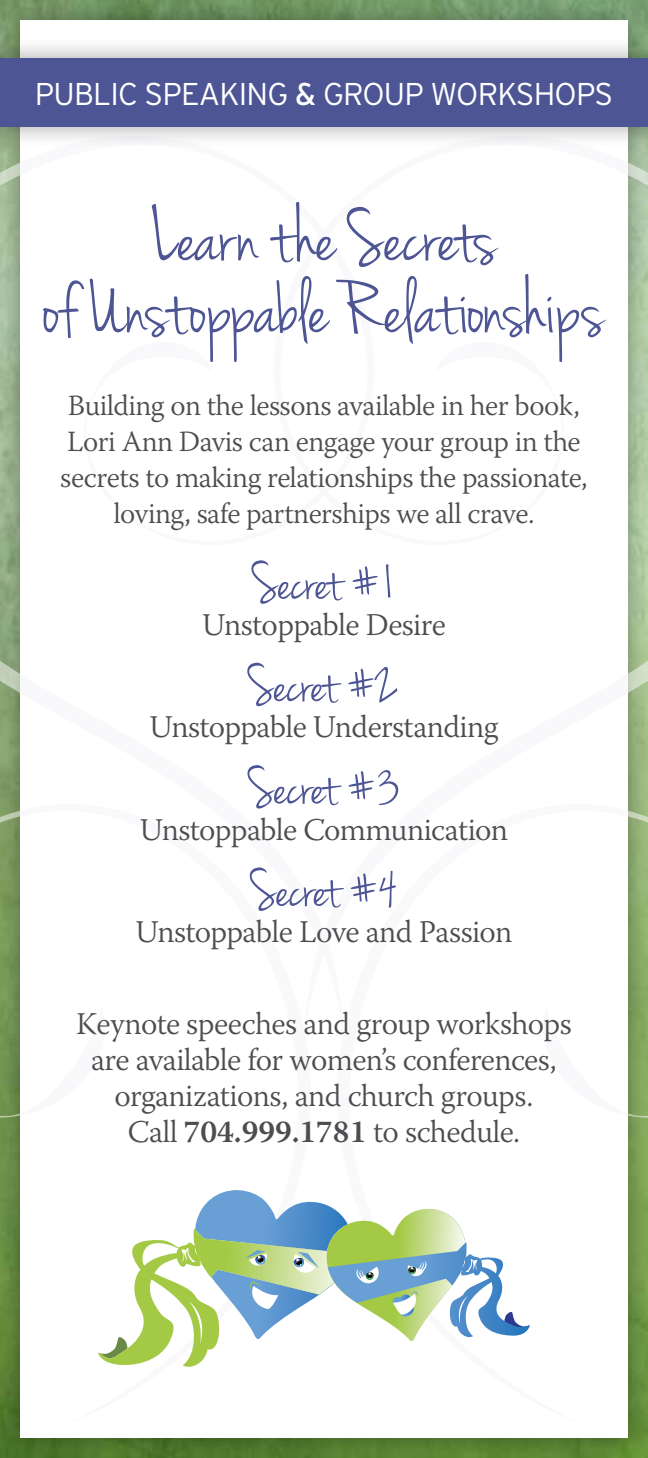
<style>
.page{position:relative;width:648px;height:1458px;background:#fff}
.page>*{position:absolute;margin:0;border:0;box-sizing:border-box;transform-origin:0 0}
.t1{font:81px/72px "Jenna Sue";letter-spacing:-.01em;color:#4d5594;text-align:center}
.t2{font:58.5px "Jenna Sue";letter-spacing:-.02em;color:#4d5594}
.t3{font:300 31.5px/36px "Warnock Pro";letter-spacing:-.02em;color:#4d4d4f;text-align:center}
.t4{font:300 31.5px "Interstate";letter-spacing:-.025em;color:#fff}
.t5{font:300 29.25px/36px "Warnock Pro";letter-spacing:-.02em;color:#4d4d4f;text-align:center}
.s1{font-weight:400}
.s2{font-weight:600}
</style>
<div class="page">
<div style="left:0;top:0;width:648px;height:1458px;background:#000;opacity:.37"></div>
<div style="left:20px;top:20px;width:608px;height:1418px;background:#fff"></div>
<svg style="left:628px;top:1033px;width:20px;height:391px;background:#72974b"></svg>
<svg style="left:628px;top:150px;width:20px;height:883px;background:#9cb68a"></svg>
<svg style="left:0;top:1033px;width:20px;height:391px;background:#628540"></svg>
<svg style="left:0;top:150px;width:20px;height:883px;background:#8da87c"></svg>
<div style="left:0;top:35px;width:648px;height:115px;background:#000;opacity:.37"></div>
<div style="left:0;top:58px;width:648px;height:68px;background:#4d5594"></div>
<svg style="left:98px;top:1190px;width:432px;height:177px"></svg>
<p class="t4" style="left:35px;top:75px;width:580px">PUBLIC SPEAKING <span class="s1">&amp;</span> GROUP WORKSHOPS</p>
<h1 class="t1" style="left:44px;top:205px;width:562px">Learn the Secrets<br>of Unstoppable Relationships</h1>
<p class="t5" style="left:60px;top:386px;width:529px">Building on the lessons available in her book, Lori Ann Davis can engage your group in the secrets to making relationships the passionate, loving, safe partnerships we all crave.</p>
<h2 class="t2" style="left:252px;top:548px;width:146px">Secret #1</h2>
<p class="t3" style="left:202px;top:606px;width:245px">Unstoppable Desire</p>
<h2 class="t2" style="left:248px;top:651px;width:154px">Secret #2</h2>
<p class="t3" style="left:149px;top:709px;width:351px">Unstoppable Understanding</p>
<h2 class="t2" style="left:248px;top:753px;width:154px">Secret #3</h2>
<p class="t3" style="left:140px;top:811px;width:370px">Unstoppable Communication</p>
<h2 class="t2" style="left:250px;top:855px;width:149px">Secret #4</h2>
<p class="t3" style="left:135px;top:913px;width:379px">Unstoppable Love and Passion</p>
<p class="t3" style="left:76px;top:1006px;width:497px">Keynote speeches and group workshops are available for women’s conferences, organizations, and church groups.<br>Call <span class="s2">704.999.1781</span> to schedule.</p>
</div>
